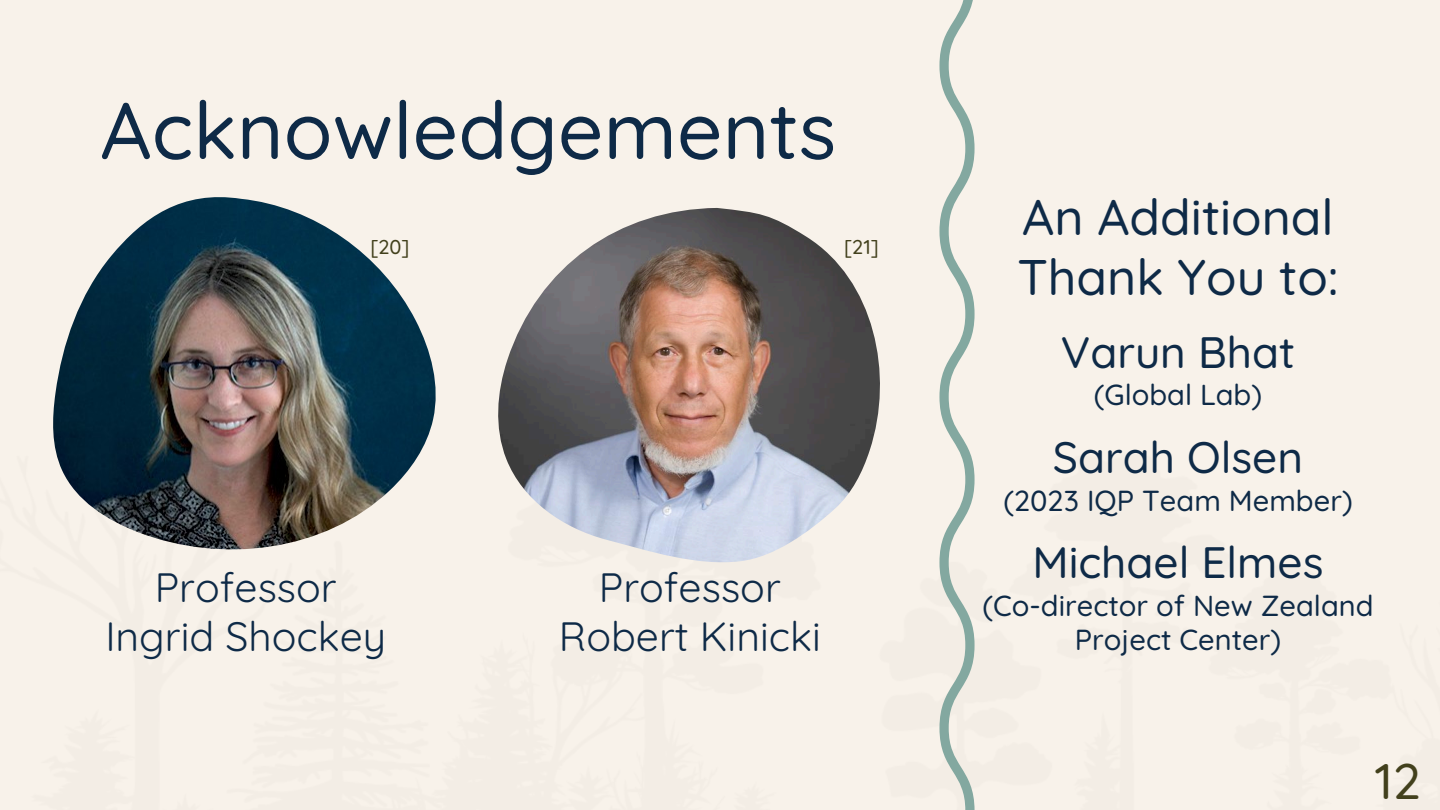
<style>
.page{position:relative;width:1440px;height:810px;background:#f8f2ea}
.page>*{position:absolute;margin:0;border:0;box-sizing:border-box;transform-origin:0 0}
.t1{font:500 80px "Quicksand";color:#0e2a47}
.t2{font:500 50px/60px "Quicksand";color:#0e2a47}
.t3{font:500 50px "Quicksand";color:#42401c}
.t4{font:500 44px "Quicksand";color:#0e2a47}
.t5{font:41px/48.8px "Quicksand";color:#0e2a47;text-align:center}
.t6{font:500 29px/34.5px "Quicksand";color:#0e2a47;text-align:center}
.t7{font:500 20px "Quicksand";color:#42401c}
</style>
<div class="page">
<img style="left:53px;top:197px;width:383px;height:353px">
<img style="left:498px;top:208px;width:382px;height:354px">
<svg style="left:939px;top:0;width:36px;height:810px"></svg>
<h2 class="t1" style="left:100px;top:79px;width:738px">Acknowledgements</h2>
<h4 class="t7" style="left:370px;top:234px;width:41px">[20]</h4>
<h4 class="t7" style="left:844px;top:234px;width:36px">[21]</h4>
<p class="t5" style="left:105px;top:562px;width:282px">Professor<br>Ingrid Shockey</p>
<h3 class="t5" style="left:559px;top:562px;width:263px">Professor<br>Robert Kinicki</h3>
<p class="t2" style="left:1017px;top:186px;width:323px">An Additional<br>Thank You to:</p>
<p class="t4" style="left:1061px;top:324px;width:236px">Varun Bhat</p>
<p class="t6" style="left:1094px;top:377px;width:170px">(Global Lab)</p>
<p class="t4" style="left:1053px;top:429px;width:252px">Sarah Olsen</p>
<p class="t6" style="left:1003px;top:483px;width:351px">(2023 IQP Team Member)</p>
<p class="t4" style="left:1032px;top:534px;width:293px">Michael Elmes</p>
<p class="t6" style="left:982px;top:588px;width:393px">(Co-director of New Zealand<br>Project Center)</p>
<h4 class="t3" style="left:1374px;top:749px;width:48px">12</h4>
</div>
